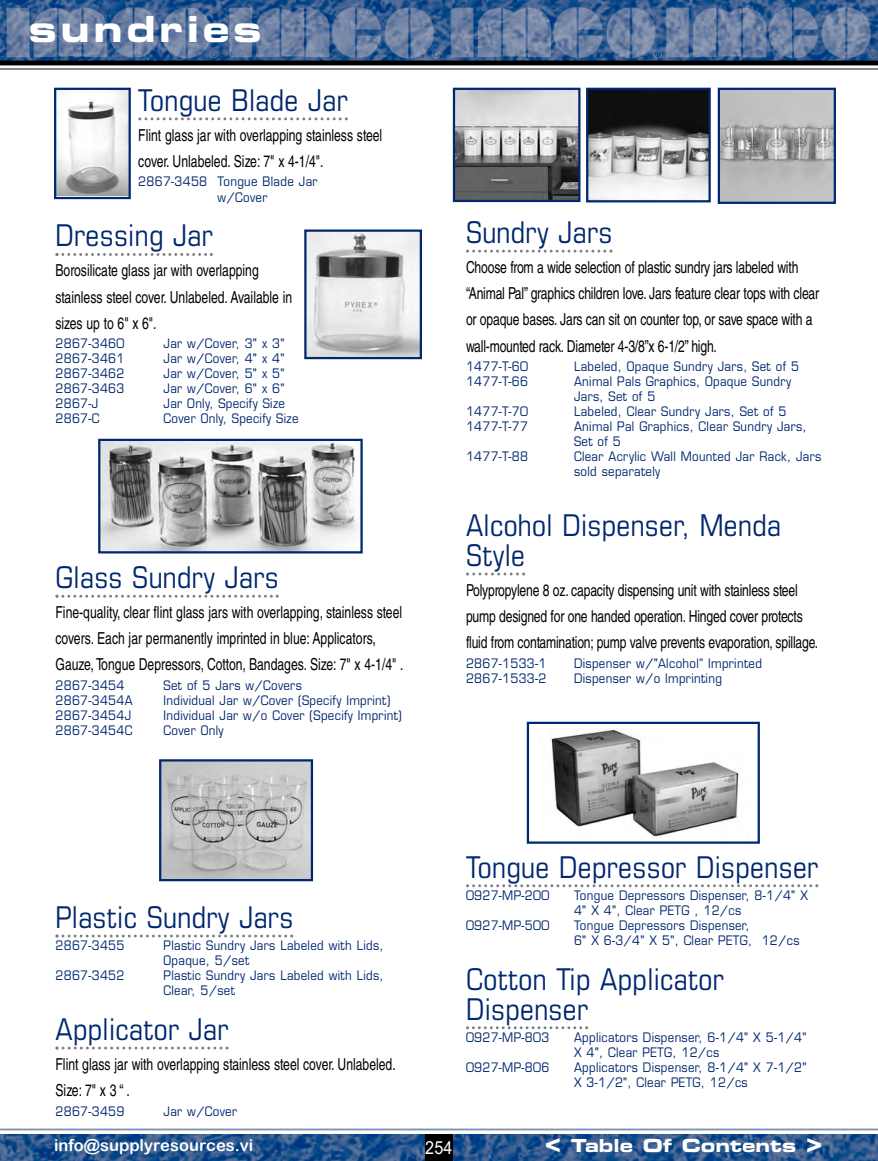
<style>
.page{position:relative;width:878px;height:1161px;background:#fff}
.page>*{position:absolute;margin:0;border:0;box-sizing:border-box;transform-origin:0 0}
.t1{font:36px "Eurostile Bold Extended Two";letter-spacing:.1em;color:#fff}
.t2{font:condensed 30px/30px "Eurostile";letter-spacing:.01em;color:#00276f}
.t3{font:18px "Eurostile Bold Extended Two";color:#fff}
.t4{font:18px "Arial";color:#fff;scale:.9 1}
.t5{font:condensed 16.5px/26.1px "Helvetica";letter-spacing:-.015em;color:#000;scale:.9 1}
.t6{font:16.5px "Arial Rounded MT Bold";color:#fff}
.t7{font:12.75px/15px "Eurostile";letter-spacing:.03em;color:#00276f;scale:.9 1}
.s1{font-size:27px}
</style>
<div class="page">
<img style="left:0;top:1134px;width:878px;height:27px">
<div style="left:425px;top:1134px;width:27px;height:27px;background:#000"></div>
<img style="left:0;top:0;width:878px;height:61px">
<hr style="left:0;top:61px;width:878px;height:4px;background:#000">
<hr style="left:0;top:68px;width:878px;height:2px;background:#808080">
<hr style="left:0;top:1129px;width:878px;height:1px;background:#8093b7">
<svg style="left:138px;top:117px;width:210px;height:3px"></svg>
<svg style="left:56px;top:253px;width:157px;height:3px"></svg>
<svg style="left:56px;top:595px;width:223px;height:3px"></svg>
<svg style="left:56px;top:935px;width:237px;height:3px"></svg>
<svg style="left:56px;top:1047px;width:172px;height:3px"></svg>
<svg style="left:466px;top:250px;width:146px;height:3px"></svg>
<svg style="left:466px;top:573px;width:59px;height:3px"></svg>
<svg style="left:466px;top:884px;width:352px;height:3px"></svg>
<svg style="left:466px;top:1026px;width:122px;height:3px"></svg>
<img style="left:720px;top:91px;width:113px;height:110px">
<div style="left:717px;top:88px;width:119px;height:116px;border:2px solid #00276f"></div>
<img style="left:589px;top:91px;width:118px;height:108px">
<div style="left:586px;top:88px;width:124px;height:114px;border:2px solid #00276f"></div>
<img style="left:456px;top:91px;width:121px;height:108px">
<div style="left:453px;top:88px;width:127px;height:114px;border:2px solid #00276f"></div>
<img style="left:57px;top:91px;width:71px;height:105px">
<div style="left:54px;top:88px;width:77px;height:111px;border:2px solid #00276f"></div>
<img style="left:307px;top:233px;width:112px;height:123px">
<div style="left:304px;top:230px;width:118px;height:129px;border:2px solid #00276f"></div>
<img style="left:101px;top:442px;width:257px;height:109px">
<div style="left:98px;top:439px;width:265px;height:115px;border:2px solid #00276f"></div>
<img style="left:162px;top:762px;width:148px;height:116px">
<div style="left:159px;top:759px;width:154px;height:122px;border:2px solid #00276f"></div>
<img style="left:551px;top:729px;width:188px;height:108px">
<div style="left:526px;top:722px;width:233px;height:122px;border:2px solid #00276f"></div>
<h1 class="t1" style="left:29px;top:16px;width:235px">sundries</h1>
<h2 class="t2" style="left:138px;top:88px;width:211px">Tongue Blade Jar</h2>
<p class="t5" style="left:138px;top:124px;width:272px">Flint glass jar with overlapping stainless steel cover. Unlabeled. Size: 7" x 4-1/4".</p>
<p class="t7" style="left:217px;top:176px;width:113px;text-indent:-79px">2867-3458 Tongue Blade Jar w/Cover</p>
<h2 class="t2" style="left:56px;top:223px;width:159px">Dressing Jar</h2>
<p class="t5" style="left:56px;top:259px;width:264px">Borosilicate glass jar with overlapping stainless steel cover. Unlabeled. Available in sizes up to 6" x 6".</p>
<p class="t7" style="left:56px;top:337px;width:78px">2867-3460</p>
<p class="t7" style="left:163px;top:337px;width:136px">Jar w/Cover, 3" x 3"</p>
<p class="t7" style="left:56px;top:352px;width:78px">2867-3461</p>
<p class="t7" style="left:163px;top:352px;width:136px">Jar w/Cover, 4" x 4"</p>
<p class="t7" style="left:56px;top:367px;width:78px">2867-3462</p>
<p class="t7" style="left:163px;top:367px;width:136px">Jar w/Cover, 5" x 5"</p>
<p class="t7" style="left:56px;top:382px;width:78px">2867-3463</p>
<p class="t7" style="left:163px;top:382px;width:136px">Jar w/Cover, 6" x 6"</p>
<p class="t7" style="left:56px;top:397px;width:49px">2867-J</p>
<p class="t7" style="left:164px;top:397px;width:136px">Jar Only, Specify Size</p>
<p class="t7" style="left:56px;top:412px;width:50px">2867-C</p>
<p class="t7" style="left:164px;top:412px;width:151px">Cover Only, Specify Size</p>
<h2 class="t2" style="left:56px;top:565px;width:225px">Glass Sundry Jars</h2>
<p class="t5" style="left:56px;top:601px;width:388px">Fine-quality, clear flint glass jars with overlapping, stainless steel covers. Each jar permanently imprinted in blue: Applicators,<br>Gauze, Tongue Depressors, Cotton, Bandages. Size: 7" x 4-1/4" .</p>
<p class="t7" style="left:56px;top:679px;width:78px">2867-3454</p>
<p class="t7" style="left:163px;top:679px;width:155px">Set of 5 Jars w/Covers</p>
<p class="t7" style="left:56px;top:694px;width:87px">2867-3454A</p>
<p class="t7" style="left:164px;top:694px;width:253px">Individual Jar w/Cover (Specify Imprint)</p>
<p class="t7" style="left:56px;top:709px;width:86px">2867-3454J</p>
<p class="t7" style="left:163px;top:709px;width:266px">Individual Jar w/o Cover (Specify Imprint)</p>
<p class="t7" style="left:56px;top:724px;width:87px">2867-3454C</p>
<p class="t7" style="left:164px;top:724px;width:68px">Cover Only</p>
<h2 class="t2" style="left:466px;top:220px;width:148px">Sundry Jars</h2>
<p class="t5" style="left:466px;top:256px;width:394px">Choose from a wide selection of plastic sundry jars labeled with “Animal Pal” graphics children love. Jars feature clear tops with clear or opaque bases. Jars can sit on counter top, or save space with a wall-mounted rack. Diameter 4-3/8”x 6-1/2” high.</p>
<p class="t7" style="left:466px;top:360px;width:70px">1477-T-60</p>
<p class="t7" style="left:574px;top:360px;width:251px">Labeled, Opaque Sundry Jars, Set of 5</p>
<p class="t7" style="left:466px;top:375px;width:70px">1477-T-66</p>
<p class="t7" style="left:574px;top:375px;width:243px">Animal Pals Graphics, Opaque Sundry<br>Jars, Set of 5</p>
<p class="t7" style="left:466px;top:405px;width:70px">1477-T-70</p>
<p class="t7" style="left:574px;top:405px;width:237px">Labeled, Clear Sundry Jars, Set of 5</p>
<p class="t7" style="left:466px;top:420px;width:70px">1477-T-77</p>
<p class="t7" style="left:574px;top:420px;width:260px">Animal Pal Graphics, Clear Sundry Jars,<br>Set of 5</p>
<p class="t7" style="left:466px;top:450px;width:70px">1477-T-88</p>
<p class="t7" style="left:574px;top:450px;width:276px">Clear Acrylic Wall Mounted Jar Rack, Jars sold separately</p>
<h2 class="t2" style="left:466px;top:513px;width:316px">Alcohol Dispenser, Menda<br>Style</h2>
<p class="t5" style="left:466px;top:579px;width:392px">Polypropylene 8 oz. capacity dispensing unit with stainless steel pump designed for one handed operation. Hinged cover protects fluid from contamination; pump valve prevents evaporation, spillage.</p>
<p class="t7" style="left:466px;top:657px;width:91px">2867-1533-1</p>
<p class="t7" style="left:574px;top:657px;width:210px">Dispenser w/"Alcohol” Imprinted</p>
<p class="t7" style="left:466px;top:672px;width:91px">2867-1533-2</p>
<p class="t7" style="left:574px;top:672px;width:166px">Dispenser w/o Imprinting</p>
<h2 class="t2" style="left:56px;top:905px;width:239px">Plastic Sundry Jars</h2>
<p class="t7" style="left:56px;top:939px;width:78px">2867-3455</p>
<p class="t7" style="left:163px;top:939px;width:246px">Plastic Sundry Jars Labeled with Lids,<br>Opaque, 5/set</p>
<p class="t7" style="left:56px;top:969px;width:78px">2867-3452</p>
<p class="t7" style="left:163px;top:969px;width:246px">Plastic Sundry Jars Labeled with Lids,<br>Clear, 5/set</p>
<h2 class="t2" style="left:56px;top:1017px;width:174px">Applicator Jar</h2>
<p class="t5" style="left:56px;top:1053px;width:379px">Flint glass jar with overlapping stainless steel cover. Unlabeled.<br>Size: 7" x 3 “ .</p>
<p class="t7" style="left:56px;top:1105px;width:78px">2867-3459</p>
<p class="t7" style="left:163px;top:1105px;width:83px">Jar w/Cover</p>
<p class="t6" style="left:54px;top:1135px;width:201px">info@supplyresources.vi</p>
<h2 class="t2" style="left:466px;top:855px;width:354px">Tongue Depressor Dispenser</h2>
<p class="t7" style="left:466px;top:889px;width:94px">0927-MP-200</p>
<p class="t7" style="left:574px;top:889px;width:261px">Tongue Depressors Dispenser, 8-1/4" X<br>4" X 4", Clear PETG , 12/cs</p>
<p class="t7" style="left:466px;top:919px;width:94px">0927-MP-500</p>
<p class="t7" style="left:574px;top:919px;width:252px">Tongue Depressors Dispenser,<br>6" X 6-3/4" X 5", Clear PETG, 12/cs</p>
<h2 class="t2" style="left:466px;top:967px;width:259px">Cotton Tip Applicator<br>Dispenser</h2>
<p class="t7" style="left:466px;top:1031px;width:94px">0927-MP-803</p>
<p class="t7" style="left:574px;top:1031px;width:260px">Applicators Dispenser, 6-1/4" X 5-1/4"<br>X 4", Clear PETG, 12/cs</p>
<p class="t7" style="left:466px;top:1061px;width:94px">0927-MP-806</p>
<p class="t7" style="left:574px;top:1061px;width:260px">Applicators Dispenser, 8-1/4" X 7-1/2"<br>X 3-1/2", Clear PETG, 12/cs</p>
<h3 class="t4" style="left:425px;top:1141px;width:32px">254</h3>
<h3 class="t3" style="left:544px;top:1139px;width:279px"><span class="s1">&lt;</span> Table Of Contents <span class="s1">&gt;</span></h3>
</div>
